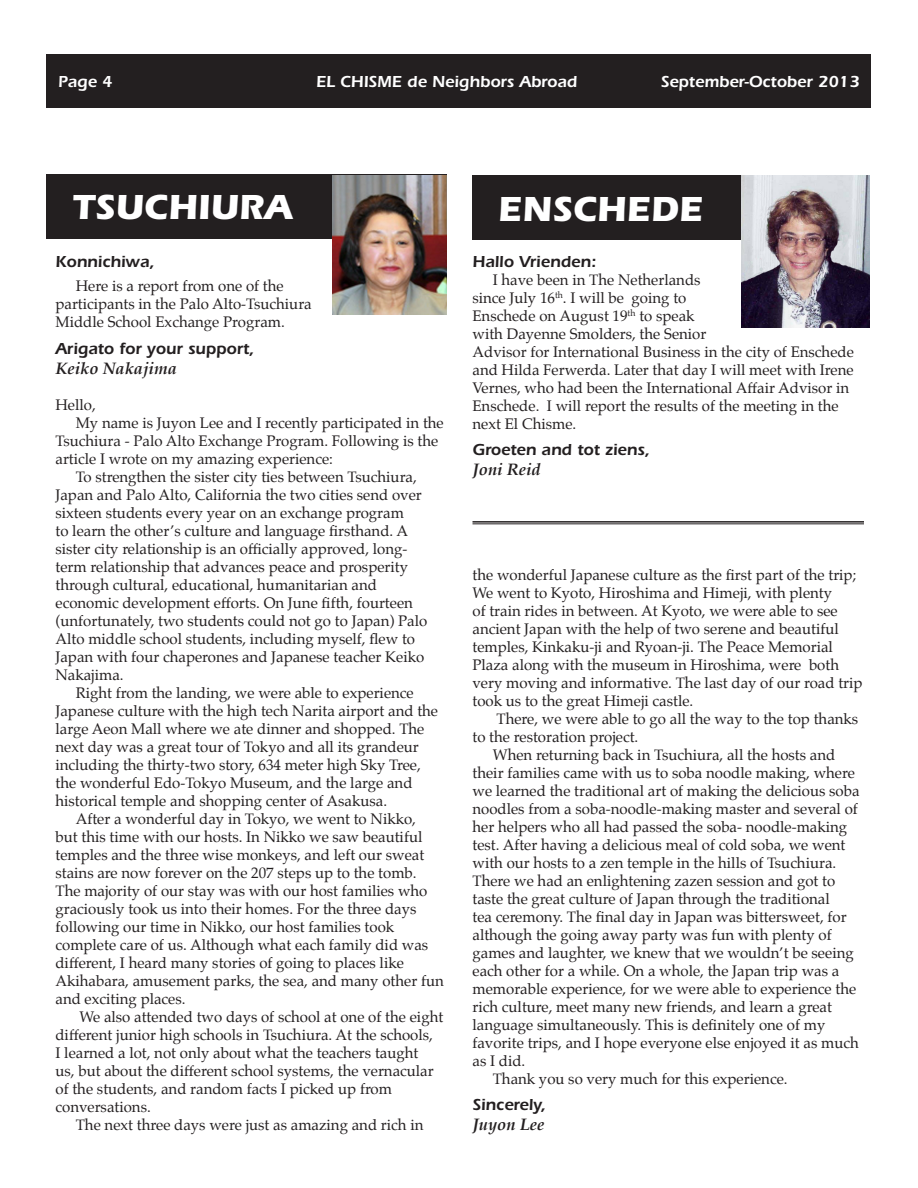
<style>
.page{position:relative;width:918px;height:1188px;background:#fff}
.page>*{position:absolute;margin:0;border:0;box-sizing:border-box;transform-origin:0 0}
.t1{font:700 36px "Itc Eras";color:#fff}
.t2{font:600 16.5px "Itc Eras";color:#231f20}
.t3{font:600 16.5px "Itc Eras";color:#fff}
.t4{font:italic 700 16.5px "Palatino";color:#231f20}
.t5{font:15px/18px "Palatino";color:#231f20}
</style>
<div class="page">
<div style="left:46px;top:54px;width:826px;height:54px;background:#231f20"></div>
<div style="left:46px;top:174px;width:401px;height:65px;background:#231f20"></div>
<img style="left:332px;top:175px;width:115px;height:140px">
<div style="left:472px;top:176px;width:392px;height:64px;background:#231f20"></div>
<img style="left:742px;top:176px;width:128px;height:152px">
<hr style="left:472px;top:521px;width:392px;height:2px;background:#231f20">
<hr style="left:472px;top:524px;width:392px;height:1px;background:#231f20">
<p class="t3" style="left:58px;top:72px;width:56px">Page 4</p>
<p class="t3" style="left:316px;top:72px;width:263px">EL CHISME de Neighbors Abroad</p>
<p class="t3" style="left:661px;top:72px;width:201px">September-October 2013</p>
<p class="t1" style="left:73px;top:187px;width:221px">TSUCHIURA</p>
<p class="t2" style="left:56px;top:252px;width:101px">Konnichiwa,</p>
<p class="t5" style="left:56px;top:277px;width:258px;text-indent:20px">Here is a report from one of the participants in the Palo Alto-Tsuchiura<br>Middle School Exchange Program.</p>
<p class="t2" style="left:56px;top:339px;width:201px">Arigato for your support,</p>
<p class="t4" style="left:56px;top:354px;width:123px">Keiko Nakajima</p>
<p class="t5" style="left:56px;top:395px;width:42px">Hello,</p>
<p class="t5" style="left:56px;top:413px;width:390px;text-indent:20px">My name is Juyon Lee and I recently participated in the<br>Tsuchiura - Palo Alto Exchange Program. Following is the article I wrote on my amazing experience:</p>
<p class="t5" style="left:56px;top:467px;width:373px;text-indent:20px">To strengthen the sister city ties between Tsuchiura, Japan and Palo Alto, California the two cities send over sixteen students every year on an exchange program<br>to learn the other’s culture and language firsthand. A sister city relationship is an officially approved, long&shy;term relationship that advances peace and prosperity through cultural, educational, humanitarian and economic development efforts. On June fifth, fourteen (unfortunately, two students could not go to Japan) Palo Alto middle school students, including myself, flew to Japan with four chaperones and Japanese teacher Keiko Nakajima.</p>
<p class="t5" style="left:56px;top:683px;width:384px;text-indent:20px">Right from the landing, we were able to experience Japanese culture with the high tech Narita airport and the large Aeon Mall where we ate dinner and shopped. The next day was a great tour of Tokyo and all its grandeur including the thirty-two story, 634 meter high Sky Tree, the wonderful Edo-Tokyo Museum, and the large and historical temple and shopping center of Asakusa.</p>
<p class="t5" style="left:56px;top:809px;width:390px;text-indent:20px">After a wonderful day in Tokyo, we went to Nikko,<br>but this time with our hosts. In Nikko we saw beautiful temples and the three wise monkeys, and left our sweat stains are now forever on the 207 steps up to the tomb.<br>The majority of our stay was with our host families who graciously took us into their homes. For the three days following our time in Nikko, our host families took complete care of us. Although what each family did was different, I heard many stories of going to places like Akihabara, amusement parks, the sea, and many other fun and exciting places.</p>
<p class="t5" style="left:56px;top:1007px;width:389px;text-indent:24px">We also attended two days of school at one of the eight different junior high schools in Tsuchiura. At the schools,<br>I learned a lot, not only about what the teachers taught<br>us, but about the different school systems, the vernacular of the students, and random facts I picked up from conversations.</p>
<p class="t5" style="left:76px;top:1115px;width:349px">The next three days were just as amazing and rich in</p>
<p class="t1" style="left:498px;top:188px;width:206px">ENSCHEDE</p>
<p class="t2" style="left:472px;top:252px;width:125px">Hallo Vrienden:</p>
<p class="t5" style="left:472px;top:271px;width:383px;text-indent:20px">I have been in The Netherlands<br>since July 16<sup>th</sup>. I will be going to<br>Enschede on August 19<sup>th</sup> to speak<br>with Dayenne Smolders, the Senior<br>Advisor for International Business in the city of Enschede and Hilda Ferwerda. Later that day I will meet with Irene Vernes, who had been the International Affair Advisor in Enschede. I will report the results of the meeting in the next El Chisme.</p>
<p class="t2" style="left:472px;top:440px;width:179px">Groeten and tot ziens,</p>
<p class="t4" style="left:472px;top:456px;width:70px">Joni Reid</p>
<p class="t5" style="left:472px;top:566px;width:392px">the wonderful Japanese culture as the first part of the trip; We went to Kyoto, Hiroshima and Himeji, with plenty<br>of train rides in between. At Kyoto, we were able to see ancient Japan with the help of two serene and beautiful temples, Kinkaku-ji and Ryoan-ji. The Peace Memorial Plaza along with the museum in Hiroshima, were both very moving and informative. The last day of our road trip took us to the great Himeji castle.</p>
<p class="t5" style="left:472px;top:710px;width:387px;text-indent:24px">There, we were able to go all the way to the top thanks to the restoration project.</p>
<p class="t5" style="left:472px;top:746px;width:389px;text-indent:20px">When returning back in Tsuchiura, all the hosts and their families came with us to soba noodle making, where we learned the traditional art of making the delicious soba noodles from a soba-noodle-making master and several of her helpers who all had passed the soba- noodle-making test. After having a delicious meal of cold soba, we went with our hosts to a zen temple in the hills of Tsuchiura.<br>There we had an enlightening zazen session and got to taste the great culture of Japan through the traditional<br>tea ceremony. The final day in Japan was bittersweet, for although the going away party was fun with plenty of games and laughter, we knew that we wouldn’t be seeing each other for a while. On a whole, the Japan trip was a memorable experience, for we were able to experience the rich culture, meet many new friends, and learn a great language simultaneously. This is definitely one of my favorite trips, and I hope everyone else enjoyed it as much as I did.</p>
<p class="t5" style="left:493px;top:1070px;width:296px">Thank you so very much for this experience.</p>
<p class="t2" style="left:472px;top:1095px;width:75px">Sincerely,</p>
<p class="t4" style="left:472px;top:1111px;width:73px">Juyon Lee</p>
</div>
